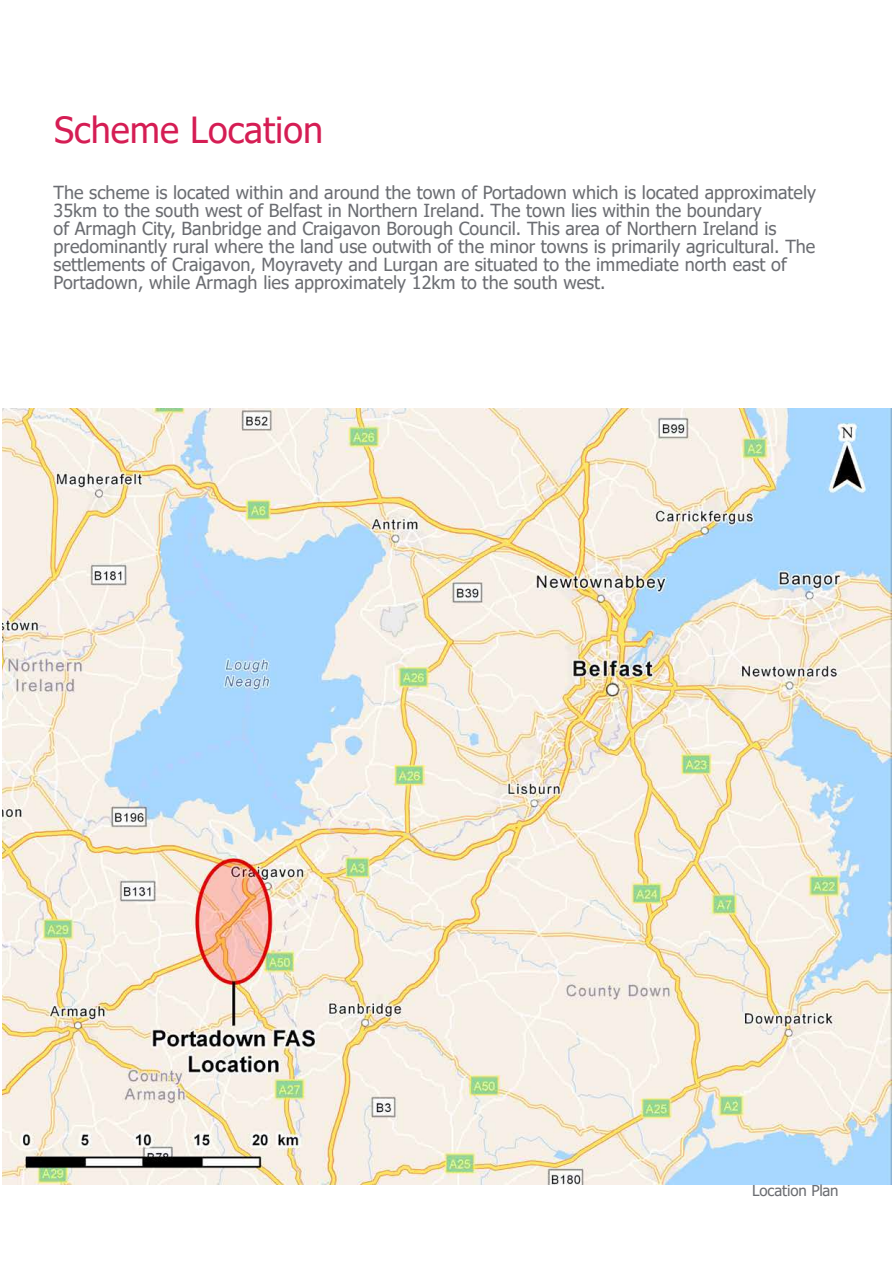
<style>
.page{position:relative;width:893px;height:1263px;background:#fff}
.page>*{position:absolute;margin:0;border:0;box-sizing:border-box;transform-origin:0 0}
.t1{font:36px "Tahoma";color:#d51d54}
.t2{font:18px/18px "Tahoma";color:#6b6d72}
.t3{font:15px "Tahoma";letter-spacing:-.01em;color:#6b6d72}
</style>
<div class="page">
<img style="left:3px;top:408px;width:889px;height:777px">
<h1 class="t1" style="left:54px;top:106px;width:271px">Scheme Location</h1>
<p class="t2" style="left:54px;top:185px;width:764px">The scheme is located within and around the town of Portadown which is located approximately 35km to the south west of Belfast in Northern Ireland. The town lies within the boundary<br>of Armagh City, Banbridge and Craigavon Borough Council. This area of Northern Ireland is predominantly rural where the land use outwith of the minor towns is primarily agricultural. The settlements of Craigavon, Moyravety and Lurgan are situated to the immediate north east of Portadown, while Armagh lies approximately 12km to the south west.</p>
<p class="t3" style="left:752px;top:1180px;width:88px">Location Plan</p>
</div>
